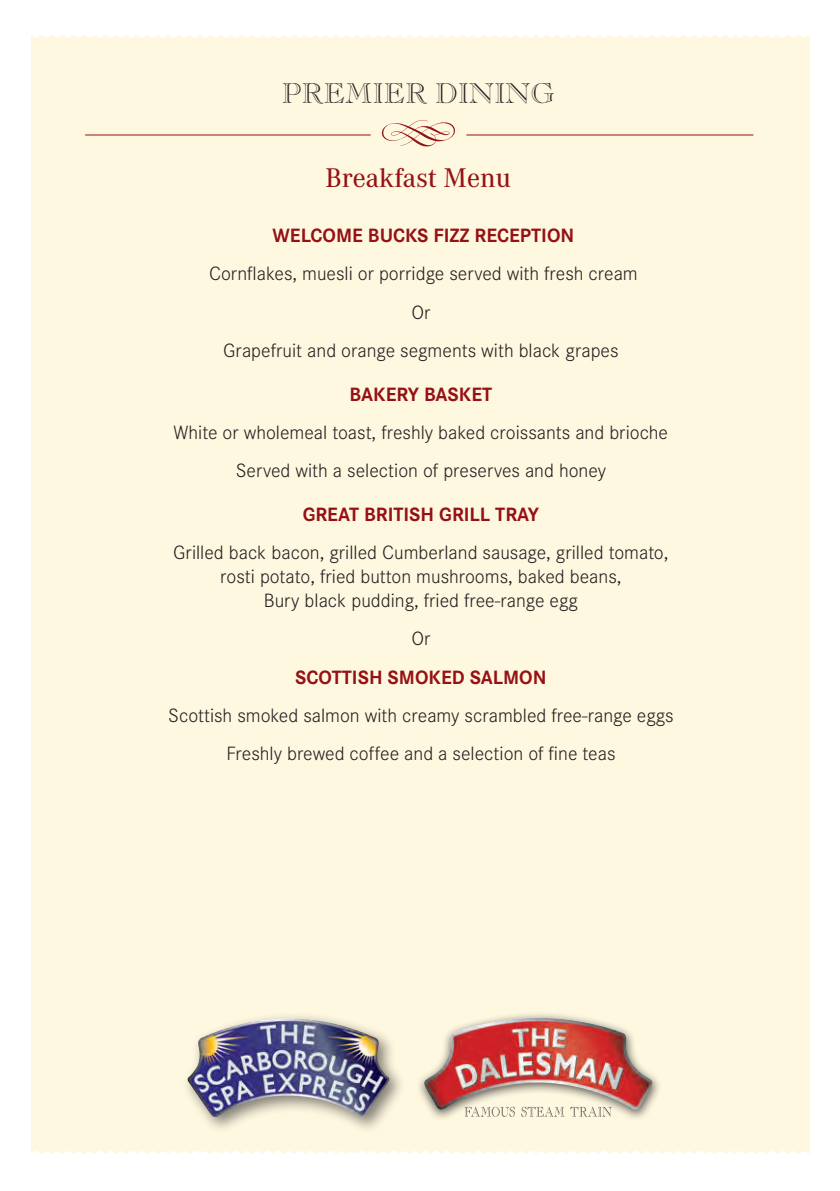
<style>
.page{position:relative;width:840px;height:1191px;background:#fff}
.page>*{position:absolute;margin:0;border:0;box-sizing:border-box;transform-origin:0 0}
.t1{font:28px "Caslon Open Face LT Std";color:#231f20}
.t2{font:500 28px "Corporate A";color:#951115}
.t3{font:300 20px/24px "Corporate S";color:#231f20;text-align:center}
.t4{font:700 20px "Corporate S";color:#951115}
</style>
<div class="page">
<div style="left:31px;top:35px;width:778px;height:1124px;background:#fef8e0"></div>
<svg style="left:32px;top:35px;width:778px;height:4px"></svg>
<svg style="left:31px;top:1149px;width:779px;height:10px"></svg>
<svg style="left:381px;top:120px;width:74px;height:27px"></svg>
<hr style="left:466px;top:135px;width:287px;height:1px;background:#951115">
<hr style="left:85px;top:135px;width:285px;height:1px;background:#951115">
<div style="left:181px;top:1012px;width:224px;height:122px;background:#231f20;opacity:.55"></div>
<img style="left:187px;top:1018px;width:202px;height:99px">
<div style="left:415px;top:1011px;width:247px;height:110px;background:#231f20;opacity:.75"></div>
<img style="left:424px;top:1017px;width:228px;height:92px">
<svg style="left:464px;top:1106px;width:147px;height:11px"></svg>
<p class="t1" style="left:281px;top:76px;width:274px">PREMIER DINING</p>
<p class="t2" style="left:325px;top:162px;width:187px">Breakfast Menu</p>
<p class="t4" style="left:272px;top:224px;width:303px">WELCOME BUCKS FIZZ RECEPTION</p>
<p class="t3" style="left:209px;top:262px;width:430px">Cornflakes, muesli or porridge served with fresh cream</p>
<p class="t3" style="left:411px;top:300px;width:20px">Or</p>
<p class="t3" style="left:223px;top:338px;width:396px">Grapefruit and orange segments with black grapes</p>
<p class="t4" style="left:349px;top:382px;width:144px">BAKERY BASKET</p>
<p class="t3" style="left:173px;top:420px;width:495px">White or wholemeal toast, freshly baked croissants and brioche</p>
<p class="t3" style="left:235px;top:458px;width:372px">Served with a selection of preserves and honey</p>
<p class="t4" style="left:302px;top:503px;width:238px">GREAT BRITISH GRILL TRAY</p>
<p class="t3" style="left:173px;top:540px;width:496px">Grilled back bacon, grilled Cumberland sausage, grilled tomato, rosti potato, fried button mushrooms, baked beans,<br>Bury black pudding, fried free-range egg</p>
<p class="t3" style="left:411px;top:627px;width:20px">Or</p>
<p class="t4" style="left:295px;top:665px;width:253px">SCOTTISH SMOKED SALMON</p>
<p class="t3" style="left:168px;top:703px;width:506px">Scottish smoked salmon with creamy scrambled free-range eggs</p>
<p class="t3" style="left:226px;top:741px;width:390px">Freshly brewed coffee and a selection of fine teas</p>
</div>
